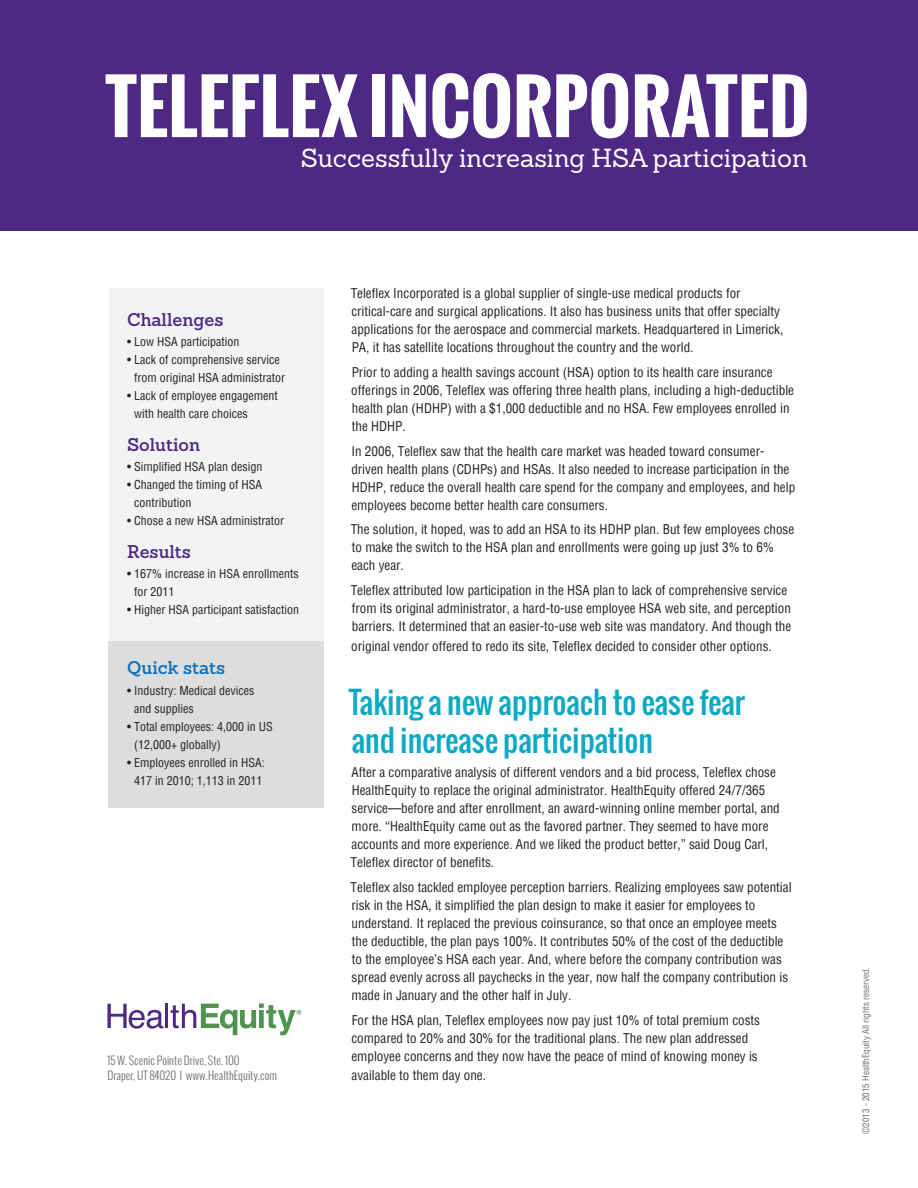
<style>
.page{position:relative;width:918px;height:1188px;background:#fff}
.page>*{position:absolute;margin:0;border:0;box-sizing:border-box;transform-origin:0 0}
.t1{font:700 71.4px "Oswald";color:#fff}
.t2{font:30px/37.5px "Oswald";color:#0ca9c4}
.t3{font:25.5px "Sanchez Slab";color:#fff}
.t4{font:600 18px "Sanchez Slab";color:#4d2884}
.t5{font:600 18px "Sanchez Slab";color:#0970b9}
.t6{font:condensed 13.2px/18px "Helvetica";color:#231f20}
.t7{font:condensed 12px/18px "Helvetica";color:#231f20}
.t8{font:300 11.25px/15px "Oswald";color:#6c6d70}
.t9{font:condensed 9px "Helvetica";color:#6c6d70}
</style>
<div class="page">
<div style="left:109px;top:288px;width:215px;height:353px;background:#f2f3f4"></div>
<div style="left:108px;top:641px;width:216px;height:166px;background:#dcdddf"></div>
<div style="left:0;top:0;width:918px;height:230px;background:#4d2884"></div>
<svg style="left:107px;top:1004px;width:56px;height:25px"></svg>
<hr style="left:165px;top:1004px;width:3px;height:24px;background:#4d2884">
<svg style="left:170px;top:1004px;width:131px;height:31px"></svg>
<h1 class="t1" style="left:105px;top:54px;width:706px">TELEFLEX INCORPORATED</h1>
<h3 class="t3" style="left:301px;top:141px;width:508px">Successfully increasing HSA participation</h3>
<h3 class="t4" style="left:127px;top:307px;width:98px">Challenges</h3>
<p class="t7" style="left:127px;top:333px;width:114px">• Low HSA participation</p>
<p class="t7" style="left:127px;top:351px;width:159px;text-align:center">• Lack of comprehensive service from original HSA administrator</p>
<p class="t7" style="left:134px;top:387px;width:145px;text-indent:-7px">• Lack of employee engagement with health care choices</p>
<h3 class="t4" style="left:127px;top:433px;width:74px">Solution</h3>
<p class="t7" style="left:127px;top:458px;width:137px">• Simplified HSA plan design</p>
<p class="t7" style="left:134px;top:476px;width:130px;text-indent:-7px">• Changed the timing of HSA contribution</p>
<p class="t7" style="left:127px;top:512px;width:158px">• Chose a new HSA administrator</p>
<h3 class="t4" style="left:127px;top:540px;width:65px">Results</h3>
<p class="t7" style="left:134px;top:565px;width:166px;text-indent:-7px">• 167% increase in HSA enrollments for 2011</p>
<p class="t7" style="left:127px;top:601px;width:173px">• Higher HSA participant satisfaction</p>
<h3 class="t5" style="left:127px;top:656px;width:100px">Quick stats</h3>
<p class="t7" style="left:134px;top:681px;width:122px;text-indent:-7px">• Industry: Medical devices and supplies</p>
<p class="t7" style="left:134px;top:717px;width:140px;text-indent:-7px">• Total employees: 4,000 in US (12,000+ globally)</p>
<p class="t7" style="left:127px;top:753px;width:139px;text-align:center">• Employees enrolled in HSA:<br>417 in 2010; 1,113 in 2011</p>
<p class="t8" style="left:107px;top:1053px;width:171px">15 W. Scenic Pointe Drive, Ste. 100<br>Draper, UT 84020 I www.HealthEquity.com</p>
<p class="t6" style="left:351px;top:284px;width:434px">Teleflex Incorporated is a global supplier of single-use medical products for critical-care and surgical applications. It also has business units that offer specialty applications for the aerospace and commercial markets. Headquartered in Limerick, PA, it has satellite locations throughout the country and the world.</p>
<p class="t6" style="left:351px;top:363px;width:444px">Prior to adding a health savings account (HSA) option to its health care insurance offerings in 2006, Teleflex was offering three health plans, including a high-deductible health plan (HDHP) with a $1,000 deductible and no HSA. Few employees enrolled in the HDHP.</p>
<p class="t6" style="left:351px;top:442px;width:445px">In 2006, Teleflex saw that the health care market was headed toward consumer&shy;driven health plans (CDHPs) and HSAs. It also needed to increase participation in the HDHP, reduce the overall health care spend for the company and employees, and help employees become better health care consumers.</p>
<p class="t6" style="left:351px;top:520px;width:445px">The solution, it hoped, was to add an HSA to its HDHP plan. But few employees chose to make the switch to the HSA plan and enrollments were going up just 3% to 6% each year.</p>
<p class="t6" style="left:351px;top:581px;width:442px">Teleflex attributed low participation in the HSA plan to lack of comprehensive service from its original administrator, a hard-to-use employee HSA web site, and perception barriers. It determined that an easier-to-use web site was mandatory. And though the</p>
<p class="t6" style="left:351px;top:637px;width:422px">original vendor offered to redo its site, Teleflex decided to consider other options.</p>
<h2 class="t2" style="left:349px;top:683px;width:397px">Taking a new approach to ease fear and increase participation</h2>
<p class="t6" style="left:351px;top:763px;width:431px">After a comparative analysis of different vendors and a bid process, Teleflex chose HealthEquity to replace the original administrator. HealthEquity offered 24/7/365 service—before and after enrollment, an award-winning online member portal, and more. “HealthEquity came out as the favored partner. They seemed to have more accounts and more experience. And we liked the product better,” said Doug Carl, Teleflex director of benefits.</p>
<p class="t6" style="left:351px;top:878px;width:442px">Teleflex also tackled employee perception barriers. Realizing employees saw potential risk in the HSA, it simplified the plan design to make it easier for employees to understand. It replaced the previous coinsurance, so that once an employee meets the deductible, the plan pays 100%. It contributes 50% of the cost of the deductible to the employee’s HSA each year. And, where before the company contribution was spread evenly across all paychecks in the year, now half the company contribution is made in January and the other half in July.</p>
<p class="t6" style="left:351px;top:1011px;width:410px">For the HSA plan, Teleflex employees now pay just 10% of total premium costs compared to 20% and 30% for the traditional plans. The new plan addressed employee concerns and they now have the peace of mind of knowing money is</p>
<p class="t6" style="left:352px;top:1066px;width:136px">available to them day one.</p>
<p class="t9" style="left:860px;top:1134px;width:168px;rotate:-90deg">©2013 - 2015 HealthEquity All rights reserved.</p>
</div>
